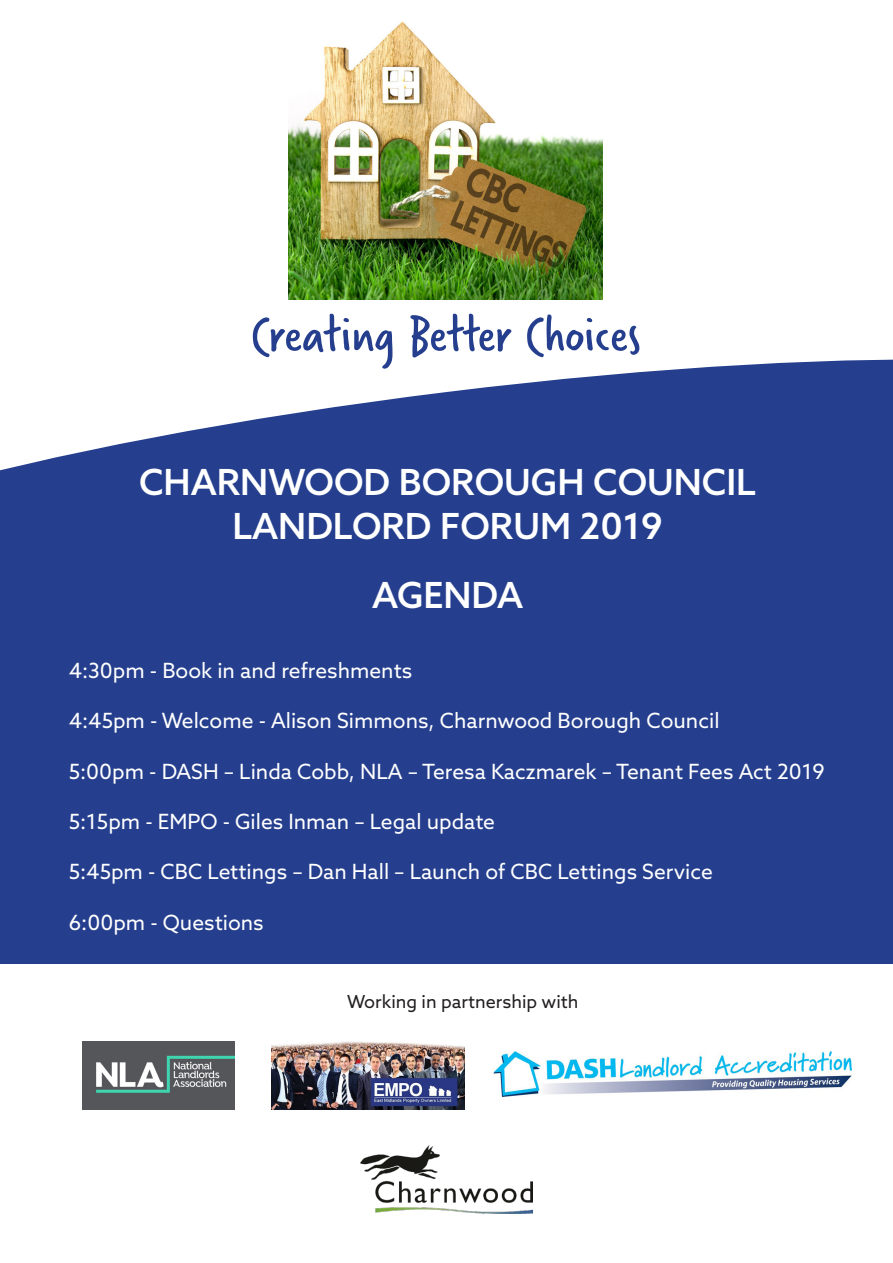
<style>
.page{position:relative;width:893px;height:1263px;background:#fff}
.page>*{position:absolute;margin:0;border:0;box-sizing:border-box;transform-origin:0 0}
.t1{font:54px "Verveine";color:#253f8e}
.t2{font:500 36px "Azo Sans";color:#fff}
.t3{font:21px "Azo Sans";color:#fff}
.t4{font:18px "Azo Sans";color:#231f20}
</style>
<div class="page">
<img style="left:289px;top:21px;width:313px;height:279px">
<svg style="left:0;top:359px;width:893px;height:151px;fill:#253f8e"></svg>
<div style="left:0;top:510px;width:893px;height:454px;background:#253f8e"></div>
<img style="left:493px;top:1052px;width:358px;height:45px">
<img style="left:272px;top:1041px;width:193px;height:68px">
<img style="left:82px;top:1041px;width:153px;height:68px">
<img style="left:360px;top:1145px;width:173px;height:68px">
<p class="t1" style="left:251px;top:297px;width:391px">Creating Better Choices</p>
<p class="t2" style="left:139px;top:459px;width:619px">CHARNWOOD BOROUGH COUNCIL</p>
<p class="t2" style="left:232px;top:502px;width:432px">LANDLORD FORUM 2019</p>
<p class="t2" style="left:372px;top:571px;width:153px">AGENDA</p>
<p class="t3" style="left:69px;top:656px;width:345px">4:30pm - Book in and refreshments</p>
<p class="t3" style="left:69px;top:707px;width:652px">4:45pm - Welcome - Alison Simmons, Charnwood Borough Council</p>
<p class="t3" style="left:69px;top:757px;width:758px">5:00pm - DASH – Linda Cobb, NLA – Teresa Kaczmarek – Tenant Fees Act 2019</p>
<p class="t3" style="left:69px;top:808px;width:428px">5:15pm - EMPO - Giles Inman – Legal update</p>
<p class="t3" style="left:69px;top:858px;width:646px">5:45pm - CBC Lettings – Dan Hall – Launch of CBC Lettings Service</p>
<p class="t3" style="left:69px;top:908px;width:197px">6:00pm - Questions</p>
<p class="t4" style="left:347px;top:990px;width:233px">Working in partnership with</p>
</div>
